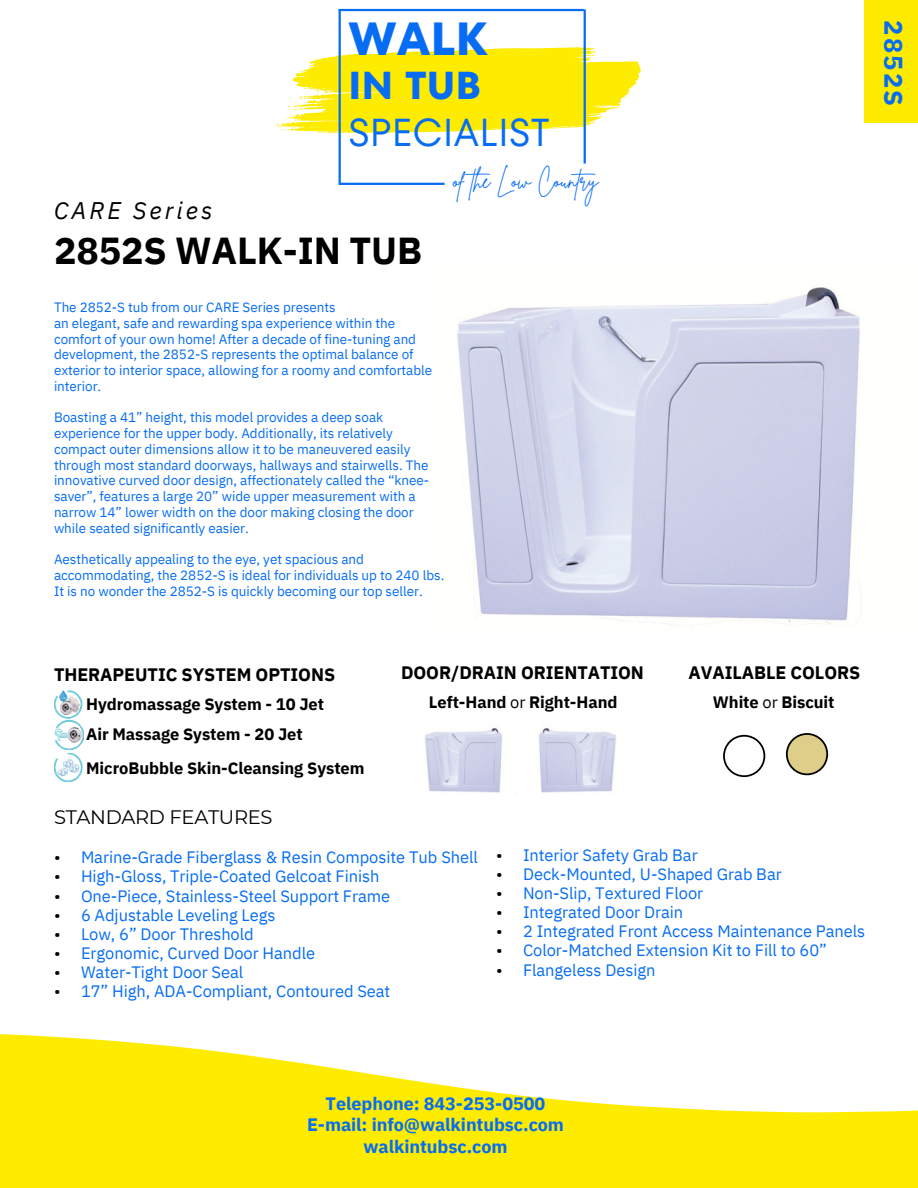
<style>
.page{position:relative;width:918px;height:1188px;background:#fff}
.page>*{position:absolute;margin:0;border:0;box-sizing:border-box;transform-origin:0 0}
.t1{font:700 46.2px "TT Fors";color:#066cf4}
.t2{font:38.7px "TT Fors";color:#066cf4}
.t3{font:700 38.7px "TT Fors";color:#066cf4}
.t4{font:700 37.5px "IBM Plex Sans";letter-spacing:-.005em;color:#000}
.t5{font:700 25.5px "IBM Plex Sans";letter-spacing:.085em;color:#066cf4}
.t6{font:italic 24px "IBM Plex Sans";letter-spacing:.125em;color:#000}
.t7{font:21.75px "Brittany Signature";color:#066cf4}
.t8{font:19.5px "Montserrat";letter-spacing:-.015em;color:#000}
.t9{font:700 18px "IBM Plex Sans";letter-spacing:-.005em;color:#066cf4}
.t10{font:700 18px "IBM Plex Sans";letter-spacing:-.005em;color:#000}
.t11{font:16.5px/19.2px "IBM Plex Sans";letter-spacing:-.005em;color:#066cf4}
.t12{font:700 16.5px "IBM Plex Sans";letter-spacing:-.005em;color:#000}
.t13{font:16.5px/19.2px "IBM Plex Sans";color:#000;text-align:justify}
.t14{font:13.5px/15.8px "IBM Plex Sans";letter-spacing:-.005em;color:#066cf4}
.s1{font-weight:400}
</style>
<div class="page">
<img style="left:457px;top:287px;width:405px;height:338px">
<img style="left:425px;top:728px;width:77px;height:65px">
<img style="left:539px;top:728px;width:77px;height:65px">
<img style="left:54px;top:690px;width:29px;height:60px">
<img style="left:54px;top:753px;width:28px;height:28px">
<svg style="left:723px;top:735px;width:42px;height:42px"></svg>
<svg style="left:786px;top:733px;width:42px;height:42px"></svg>
<div style="left:865px;top:0;width:53px;height:123px;background:#fdeb00"></div>
<svg style="left:277px;top:47px;width:364px;height:86px"></svg>
<hr style="left:339px;top:9px;width:245px;height:2px;background:#066cf4">
<hr style="left:340px;top:183px;width:105px;height:2px;background:#066cf4">
<hr style="left:339px;top:9px;width:2px;height:176px;background:#066cf4">
<hr style="left:584px;top:9px;width:2px;height:155px;background:#066cf4">
<svg style="left:0;top:1040px;width:918px;height:148px;fill:#fdeb00"></svg>
<p class="t1" style="left:348px;top:6px;width:142px">WALK</p>
<p class="t6" style="left:54px;top:195px;width:160px">CARE Series</p>
<p class="t3" style="left:348px;top:59px;width:134px">IN TUB</p>
<p class="t2" style="left:348px;top:105px;width:203px">SPECIALIST</p>
<p class="t7" style="left:453px;top:167px;width:150px">of the Low Country</p>
<p class="t4" style="left:54px;top:225px;width:370px">2852S WALK-IN TUB</p>
<p class="t14" style="left:54px;top:299px;width:283px">The 2852-S tub from our CARE Series presents</p>
<p class="t14" style="left:54px;top:315px;width:343px">an elegant, safe and rewarding spa experience within the</p>
<p class="t14" style="left:54px;top:331px;width:380px">comfort of your own home! After a decade of fine-tuning and development, the 2852-S represents the optimal balance of exterior to interior space, allowing for a roomy and comfortable interior.</p>
<p class="t14" style="left:54px;top:410px;width:331px">Boasting a 41” height, this model provides a deep soak</p>
<p class="t14" style="left:54px;top:425px;width:340px">experience for the upper body. Additionally, its relatively</p>
<p class="t14" style="left:54px;top:441px;width:377px">compact outer dimensions allow it to be maneuvered easily through most standard doorways, hallways and stairwells. The innovative curved door design, affectionately called the “knee&shy;saver”, features a large 20” wide upper measurement with a narrow 14” lower width on the door making closing the door while seated significantly easier.</p>
<p class="t14" style="left:54px;top:551px;width:392px">Aesthetically appealing to the eye, yet spacious and accommodating, the 2852-S is ideal for individuals up to 240 lbs.<br>It is no wonder the 2852-S is quickly becoming our top seller.</p>
<p class="t5" style="left:911px;top:20px;width:87px;rotate:90deg">2852S</p>
<p class="t10" style="left:54px;top:662px;width:283px">THERAPEUTIC SYSTEM OPTIONS</p>
<p class="t10" style="left:401px;top:661px;width:244px">DOOR/DRAIN ORIENTATION</p>
<p class="t10" style="left:689px;top:660px;width:173px">AVAILABLE COLORS</p>
<p class="t12" style="left:713px;top:691px;width:123px">White <span class="s1">or</span> Biscuit</p>
<p class="t12" style="left:429px;top:691px;width:190px">Left-Hand <span class="s1">or</span> Right-Hand</p>
<p class="t12" style="left:86px;top:693px;width:239px">Hydromassage System - 10 Jet</p>
<p class="t12" style="left:86px;top:724px;width:218px">Air Massage System - 20 Jet</p>
<p class="t12" style="left:86px;top:757px;width:280px">MicroBubble Skin-Cleansing System</p>
<p class="t8" style="left:54px;top:805px;width:220px">STANDARD FEATURES</p>
<p class="t13" style="left:54px;top:847px;width:8px">• • • • • • • •</p>
<p class="t11" style="left:81px;top:847px;width:399px">Marine-Grade Fiberglass &amp; Resin Composite Tub Shell<br>High-Gloss, Triple-Coated Gelcoat Finish</p>
<p class="t11" style="left:81px;top:886px;width:311px">One-Piece, Stainless-Steel Support Frame</p>
<p class="t11" style="left:81px;top:905px;width:196px">6 Adjustable Leveling Legs</p>
<p class="t11" style="left:81px;top:924px;width:174px">Low, 6” Door Threshold</p>
<p class="t11" style="left:81px;top:943px;width:236px">Ergonomic, Curved Door Handle</p>
<p class="t11" style="left:81px;top:962px;width:164px">Water-Tight Door Seal</p>
<p class="t11" style="left:81px;top:981px;width:311px">17” High, ADA-Compliant, Contoured Seat</p>
<p class="t13" style="left:496px;top:845px;width:8px">• • • • • • •</p>
<p class="t11" style="left:523px;top:845px;width:176px">Interior Safety Grab Bar</p>
<p class="t11" style="left:523px;top:864px;width:260px">Deck-Mounted, U-Shaped Grab Bar</p>
<p class="t11" style="left:523px;top:883px;width:182px">Non-Slip, Textured Floor</p>
<p class="t11" style="left:523px;top:902px;width:162px">Integrated Door Drain</p>
<p class="t11" style="left:523px;top:921px;width:344px">2 Integrated Front Access Maintenance Panels<br>Color-Matched Extension Kit to Fill to 60”<br>Flangeless Design</p>
<p class="t9" style="left:326px;top:1091px;width:221px">Telephone: 843-253-0500</p>
<p class="t9" style="left:307px;top:1113px;width:259px">E-mail: info@walkintubsc.com</p>
<p class="t9" style="left:364px;top:1134px;width:146px">walkintubsc.com</p>
</div>
